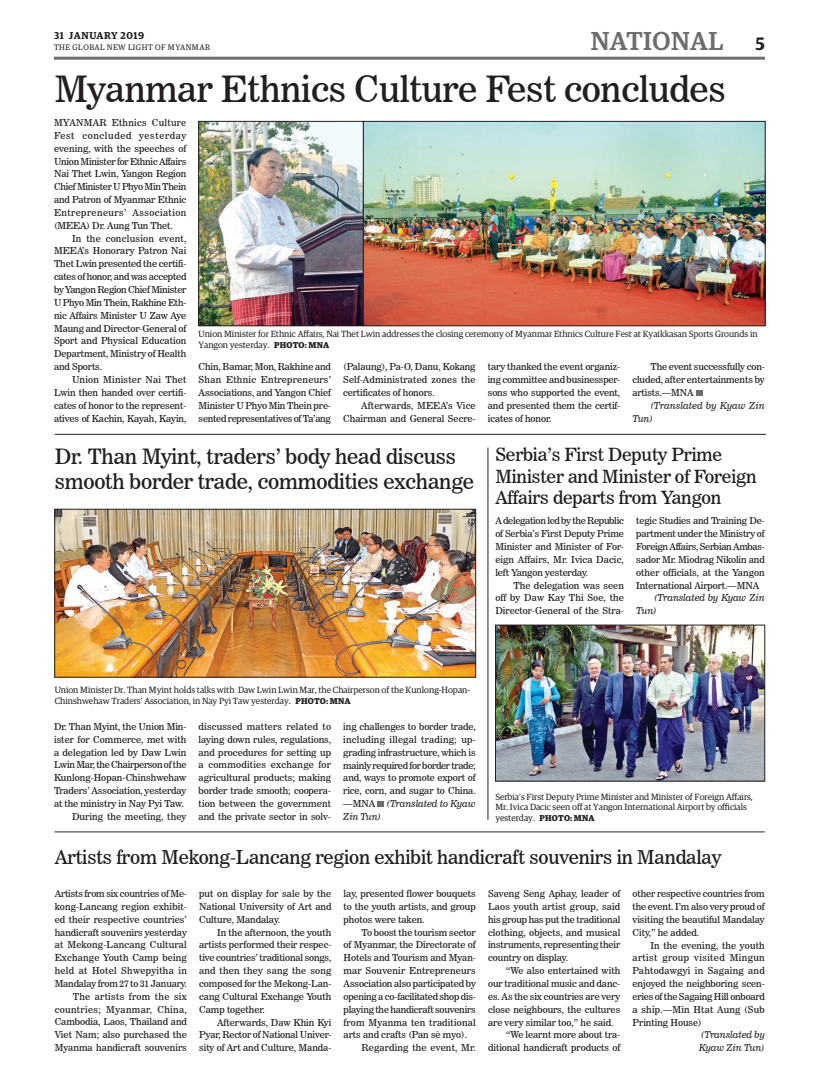
<style>
.page{position:relative;width:819px;height:1080px;background:#fff}
.page>*{position:absolute;margin:0;border:0;box-sizing:border-box;transform-origin:0 0}
.t1{font:36px "News 706 BT Roman C";letter-spacing:-.01em;color:#231f20}
.t2{font:500 26px "Guardian Egyp";letter-spacing:.02em;color:#6c6d70}
.t3{font:21px/25.2px "News 706 BT Roman C";letter-spacing:-.01em;color:#231f20}
.t4{font:19px "News 706 BT Roman C";letter-spacing:-.01em;color:#231f20}
.t5{font:18px/21.6px "News 706 BT Roman C";letter-spacing:-.01em;color:#231f20}
.t6{font:600 10px "Guardian Egyp";letter-spacing:.06em;color:#231f20}
.t7{font:9.5px/12.9px "News 706 BT Roman C";letter-spacing:-.005em;color:#231f20;text-align:justify}
.t8{font:9.5px/12.9px "News 706 BT Italic C";letter-spacing:-.01em;color:#231f20}
.t9{font:9.5px "News 706 BT Roman C";letter-spacing:.015em;color:#231f20}
.t10{font:9.5px "News 706 BT Roman C";letter-spacing:-.025em;color:#231f20}
.t11{font:9px/10.8px "Guardian Egyp";color:#231f20}
.t12{font:8px "Guardian Egyp";letter-spacing:.06em;color:#231f20}
.s1{font-weight:600;font-size:18px;color:#231f20}
.s2{font-weight:700;font-size:8.5px}
.s3{font-family:"News 706 BT Roman C"}
</style>
<div class="page">
<hr style="left:54px;top:57px;width:711px;height:3px;background:#6c6d70">
<img style="left:57px;top:511px;width:417px;height:164px">
<div style="left:55px;top:509px;width:421px;height:168px;border:1px solid #231f20"></div>
<svg style="left:378px;top:801px;width:6px;height:6px"></svg>
<img style="left:497px;top:627px;width:266px;height:152px">
<div style="left:495px;top:625px;width:270px;height:156px;border:1px solid #231f20"></div>
<img style="left:201px;top:123px;width:562px;height:201px">
<div style="left:199px;top:121px;width:165px;height:205px;border:1px solid #231f20"></div>
<div style="left:363px;top:121px;width:402px;height:205px;border:1px solid #231f20"></div>
<svg style="left:696px;top:390px;width:6px;height:6px"></svg>
<hr style="left:55px;top:434px;width:711px;height:1px;background:#231f20">
<hr style="left:55px;top:831px;width:710px;height:1px;background:#231f20">
<hr style="left:488px;top:448px;width:1px;height:372px;background:#231f20">
<p class="t6" style="left:54px;top:28px;width:92px">31 JANUARY 2019</p>
<p class="t12" style="left:54px;top:42px;width:158px">THE GLOBAL NEW LIGHT OF MYANMAR</p>
<h2 class="t2" style="left:591px;top:23px;width:176px">NATIONAL <span class="s1">5</span></h2>
<h1 class="t1" style="left:55px;top:67px;width:673px">Myanmar Ethnics Culture Fest concludes</h1>
<p class="t7" style="left:54px;top:116px;width:134px">MYANMAR Ethnics Culture Fest concluded yesterday evening, with the speeches of Union Minister for Ethnic Affairs Nai Thet Lwin, Yangon Region Chief Minister U Phyo Min Thein and Patron of Myanmar Ethnic Entrepreneurs’ Association (MEEA) Dr. Aung Tun Thet.</p>
<p class="t7" style="left:54px;top:232px;width:134px;text-indent:18px">In the conclusion event, MEEA’s Honorary Patron Nai Thet Lwin presented the certifi&shy;cates of honor, and was accepted by Yangon Region Chief Minister U Phyo Min Thein, Rakhine Eth&shy;nic Affairs Minister U Zaw Aye Maung and Director-General of Sport and Physical Education Department, Ministry of Health and Sports.</p>
<p class="t7" style="left:54px;top:373px;width:134px;text-indent:18px">Union Minister Nai Thet Lwin then handed over certifi&shy;cates of honor to the represent&shy;atives of Kachin, Kayah, Kayin,</p>
<p class="t11" style="left:199px;top:328px;width:561px">Union Minister for Ethnic Affairs, Nai Thet Lwin addresses the closing ceremony of Myanmar Ethnics Culture Fest at Kyaikkasan Sports Grounds in<br>Yangon yesterday. <span class="s2">PHOTO: MNA</span></p>
<p class="t7" style="left:199px;top:360px;width:134px">Chin, Bamar, Mon, Rakhine and Shan Ethnic Entrepreneurs’ Associations, and Yangon Chief Minister U Phyo Min Thein pre&shy;sented representatives of Ta’ang</p>
<p class="t7" style="left:343px;top:360px;width:134px">(Palaung), Pa-O, Danu, Kokang Self-Administrated zones the certificates of honors.</p>
<p class="t7" style="left:343px;top:399px;width:134px;text-align:right">Afterwards, MEEA’s Vice<br>Chairman and General Secre-</p>
<p class="t7" style="left:488px;top:360px;width:134px">tary thanked the event organiz&shy;ing committee and businessper&shy;sons who supported the event, and presented them the certif&shy;icates of honor.</p>
<p class="t7" style="left:632px;top:360px;width:134px;text-indent:18px">The event successfully con&shy;cluded, after entertainments by artists.—MNA</p>
<p class="t8" style="left:632px;top:399px;width:134px;text-indent:18px">(Translated by Kyaw Zin<br>Tun)</p>
<h3 class="t3" style="left:55px;top:443px;width:421px">Dr. Than Myint, traders’ body head discuss smooth border trade, commodities exchange</h3>
<h3 class="t5" style="left:495px;top:444px;width:263px">Serbia’s First Deputy Prime<br>Minister and Minister of Foreign<br>Affairs departs from Yangon</h3>
<p class="t7" style="left:495px;top:514px;width:130px">A delegation led by the Republic of Serbia’s First Deputy Prime Minister and Minister of For&shy;eign Affairs, Mr. Ivica Dacic, left Yangon yesterday.</p>
<p class="t7" style="left:495px;top:579px;width:130px;text-indent:18px">The delegation was seen off by Daw Kay Thi Soe, the Director-General of the Stra-</p>
<p class="t7" style="left:636px;top:514px;width:130px">tegic Studies and Training De&shy;partment under the Ministry of Foreign Affairs, Serbian Ambas&shy;sador Mr. Miodrag Nikolin and other officials, at the Yangon International Airport.—MNA</p>
<p class="t8" style="left:636px;top:592px;width:130px;text-indent:18px">(Translated by Kyaw Zin<br>Tun)</p>
<p class="t11" style="left:55px;top:684px;width:417px">Union Minister Dr. Than Myint holds talks with Daw Lwin Lwin Mar, the Chairperson of the Kunlong-Hopan-<br>Chinshwehaw Traders’ Association, in Nay Pyi Taw yesterday. <span class="s2">PHOTO: MNA</span></p>
<p class="t7" style="left:54px;top:720px;width:134px;text-align:right">Dr. Than Myint, the Union Min&shy;ister for Commerce, met with a delegation led by Daw Lwin<br>Lwin Mar, the Chairperson of the<br>Kunlong-Hopan-Chinshwehaw<br>Traders’ Association, yesterday at the ministry in Nay Pyi Taw.<br>During the meeting, they</p>
<p class="t7" style="left:199px;top:720px;width:134px">discussed matters related to laying down rules, regulations, and procedures for setting up a commodities exchange for agricultural products; making border trade smooth; coopera&shy;tion between the government and the private sector in solv-</p>
<p class="t7" style="left:343px;top:720px;width:134px">ing challenges to border trade, including illegal trading; up&shy;grading infrastructure, which is mainly required for border trade; and, ways to promote export of rice, corn, and sugar to China.</p>
<p class="t8" style="left:343px;top:797px;width:134px"><span class="s3">—MNA</span> (Translated to Kyaw<br>Zin Tun)</p>
<p class="t11" style="left:495px;top:791px;width:259px">Serbia’s First Deputy Prime Minister and Minister of Foreign Affairs,<br>Mr. Ivica Dacic seen off at Yangon International Airport by officials yesterday. <span class="s2">PHOTO: MNA</span></p>
<h3 class="t4" style="left:55px;top:845px;width:668px">Artists from Mekong-Lancang region exhibit handicraft souvenirs in Mandalay</h3>
<p class="t7" style="left:55px;top:887px;width:134px;text-align:right">Artists from six countries of Me&shy;kong-Lancang region exhibit&shy;ed their respective countries’ handicraft souvenirs yesterday at Mekong-Lancang Cultural<br>Exchange Youth Camp being held at Hotel Shwepyitha in<br>Mandalay from 27 to 31 January.<br>The artists from the six countries; Myanmar, China,<br>Cambodia, Laos, Thailand and<br>Viet Nam; also purchased the<br>Myanma handicraft souvenirs</p>
<p class="t7" style="left:199px;top:887px;width:134px">put on display for sale by the National University of Art and Culture, Mandalay.</p>
<p class="t7" style="left:199px;top:926px;width:134px;text-indent:18px">In the afternoon, the youth artists performed their respec&shy;tive countries’ traditional songs, and then they sang the song composed for the Mekong-Lan&shy;cang Cultural Exchange Youth Camp together.</p>
<p class="t7" style="left:199px;top:1016px;width:134px;text-indent:18px">Afterwards, Daw Khin Kyi Pyar, Rector of National Univer&shy;sity of Art and Culture, Manda-</p>
<p class="t7" style="left:344px;top:887px;width:134px">lay, presented flower bouquets to the youth artists, and group photos were taken.</p>
<p class="t7" style="left:362px;top:926px;width:116px">To boost the tourism sector</p>
<p class="t7" style="left:344px;top:939px;width:134px">of Myanmar, the Directorate of</p>
<p class="t7" style="left:344px;top:951px;width:134px">Hotels and Tourism and Myan-</p>
<p class="t9" style="left:344px;top:965px;width:134px">mar Souvenir Entrepreneurs</p>
<p class="t7" style="left:344px;top:977px;width:134px">Association also participated by</p>
<p class="t10" style="left:344px;top:991px;width:134px">opening a co-facilitated shop dis-</p>
<p class="t7" style="left:344px;top:1003px;width:134px">playing the handicraft souvenirs</p>
<p class="t9" style="left:344px;top:1016px;width:134px">from Myanma ten traditional</p>
<p class="t7" style="left:344px;top:1029px;width:125px">arts and crafts (Pan sè myo).</p>
<p class="t9" style="left:362px;top:1042px;width:116px">Regarding the event, Mr.</p>
<p class="t7" style="left:488px;top:887px;width:134px">Saveng Seng Aphay, leader of Laos youth artist group, said his group has put the traditional clothing, objects, and musical instruments, representing their country on display.</p>
<p class="t7" style="left:506px;top:964px;width:116px">“We also entertained with</p>
<p class="t7" style="left:488px;top:977px;width:134px">our traditional music and danc-</p>
<p class="t7" style="left:488px;top:990px;width:134px">es. As the six countries are very</p>
<p class="t7" style="left:488px;top:1003px;width:134px">close neighbours, the cultures</p>
<p class="t7" style="left:488px;top:1016px;width:127px">are very similar too,” he said.</p>
<p class="t7" style="left:506px;top:1029px;width:116px">“We learnt more about tra-</p>
<p class="t7" style="left:488px;top:1041px;width:134px">ditional handicraft products of</p>
<p class="t7" style="left:633px;top:887px;width:134px">other respective countries from the event. I’m also very proud of visiting the beautiful Mandalay City,” he added.</p>
<p class="t7" style="left:633px;top:939px;width:134px;text-indent:18px">In the evening, the youth artist group visited Mingun Pahtodawgyi in Sagaing and enjoyed the neighboring scen&shy;eries of the Sagaing Hill onboard a ship.—Min Htat Aung (Sub Printing House)</p>
<p class="t8" style="left:699px;top:1029px;width:67px">(Translated by<br>Kyaw Zin Tun)</p>
</div>
